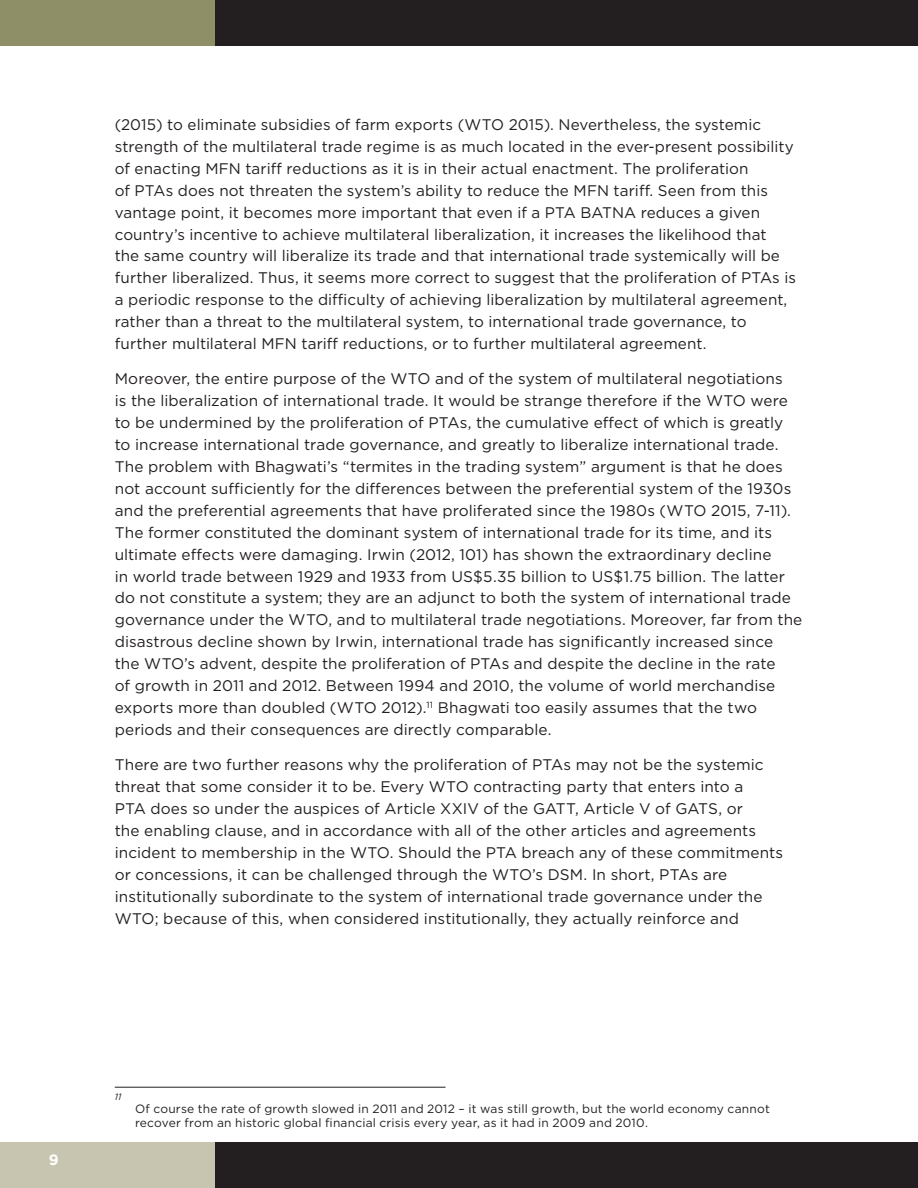
<style>
.page{position:relative;width:918px;height:1188px;background:#fff}
.page>*{position:absolute;margin:0;border:0;box-sizing:border-box;transform-origin:0 0}
.Body{font:15.3px/21.9px "Gotham";letter-spacing:.005em;color:#231f20}
.t1{font:700 15px "Gotham";color:#fff}
.Footnote{font:12px/14.4px "Gotham";letter-spacing:.015em;color:#231f20}
.Footnote-2{font:italic 9.15px "Gotham";color:#231f20}
</style>
<div class="page">
<div style="left:0;top:1143px;width:215px;height:45px;background:#c7c5af"></div>
<div style="left:0;top:0;width:215px;height:45px;background:#8e8f66"></div>
<div style="left:215px;top:1143px;width:703px;height:45px;background:#231f20"></div>
<div style="left:215px;top:0;width:703px;height:45px;background:#231f20"></div>
<hr style="left:115px;top:1087px;width:331px;height:1px;background:#231f20">
<p class="Body" style="left:115px;top:113px;width:683px">(2015) to eliminate subsidies of farm exports (WTO 2015). Nevertheless, the systemic strength of the multilateral trade regime is as much located in the ever-present possibility of enacting MFN tariff reductions as it is in their actual enactment. The proliferation<br>of PTAs does not threaten the system’s ability to reduce the MFN tariff. Seen from this vantage point, it becomes more important that even if a PTA BATNA reduces a given country’s incentive to achieve multilateral liberalization, it increases the likelihood that<br>the same country will liberalize its trade and that international trade systemically will be further liberalized. Thus, it seems more correct to suggest that the proliferation of PTAs is a periodic response to the difficulty of achieving liberalization by multilateral agreement, rather than a threat to the multilateral system, to international trade governance, to further multilateral MFN tariff reductions, or to further multilateral agreement.</p>
<p class="Body" style="left:115px;top:368px;width:689px">Moreover, the entire purpose of the WTO and of the system of multilateral negotiations<br>is the liberalization of international trade. It would be strange therefore if the WTO were to be undermined by the proliferation of PTAs, the cumulative effect of which is greatly to increase international trade governance, and greatly to liberalize international trade.<br>The problem with Bhagwati’s “termites in the trading system” argument is that he does not account sufficiently for the differences between the preferential system of the 1930s and the preferential agreements that have proliferated since the 1980s (WTO 2015, 7-11).<br>The former constituted the dominant system of international trade for its time, and its ultimate effects were damaging. Irwin (2012, 101) has shown the extraordinary decline<br>in world trade between 1929 and 1933 from US$5.35 billion to US$1.75 billion. The latter do not constitute a system; they are an adjunct to both the system of international trade governance under the WTO, and to multilateral trade negotiations. Moreover, far from the disastrous decline shown by Irwin, international trade has significantly increased since<br>the WTO’s advent, despite the proliferation of PTAs and despite the decline in the rate<br>of growth in 2011 and 2012. Between 1994 and 2010, the volume of world merchandise exports more than doubled (WTO 2012).<sup>11</sup> Bhagwati too easily assumes that the two periods and their consequences are directly comparable.</p>
<p class="Body" style="left:115px;top:754px;width:670px">There are two further reasons why the proliferation of PTAs may not be the systemic threat that some consider it to be. Every WTO contracting party that enters into a<br>PTA does so under the auspices of Article XXIV of the GATT, Article V of GATS, or<br>the enabling clause, and in accordance with all of the other articles and agreements incident to membership in the WTO. Should the PTA breach any of these commitments or concessions, it can be challenged through the WTO’s DSM. In short, PTAs are institutionally subordinate to the system of international trade governance under the WTO; because of this, when considered institutionally, they actually reinforce and</p>
<p class="t1" style="left:49px;top:1150px;width:11px">9</p>
<p class="Footnote-2" style="left:115px;top:1091px;width:8px">11</p>
<p class="Footnote" style="left:135px;top:1101px;width:636px">Of course the rate of growth slowed in 2011 and 2012 – it was still growth, but the world economy cannot recover from an historic global financial crisis every year, as it had in 2009 and 2010.</p>
</div>
